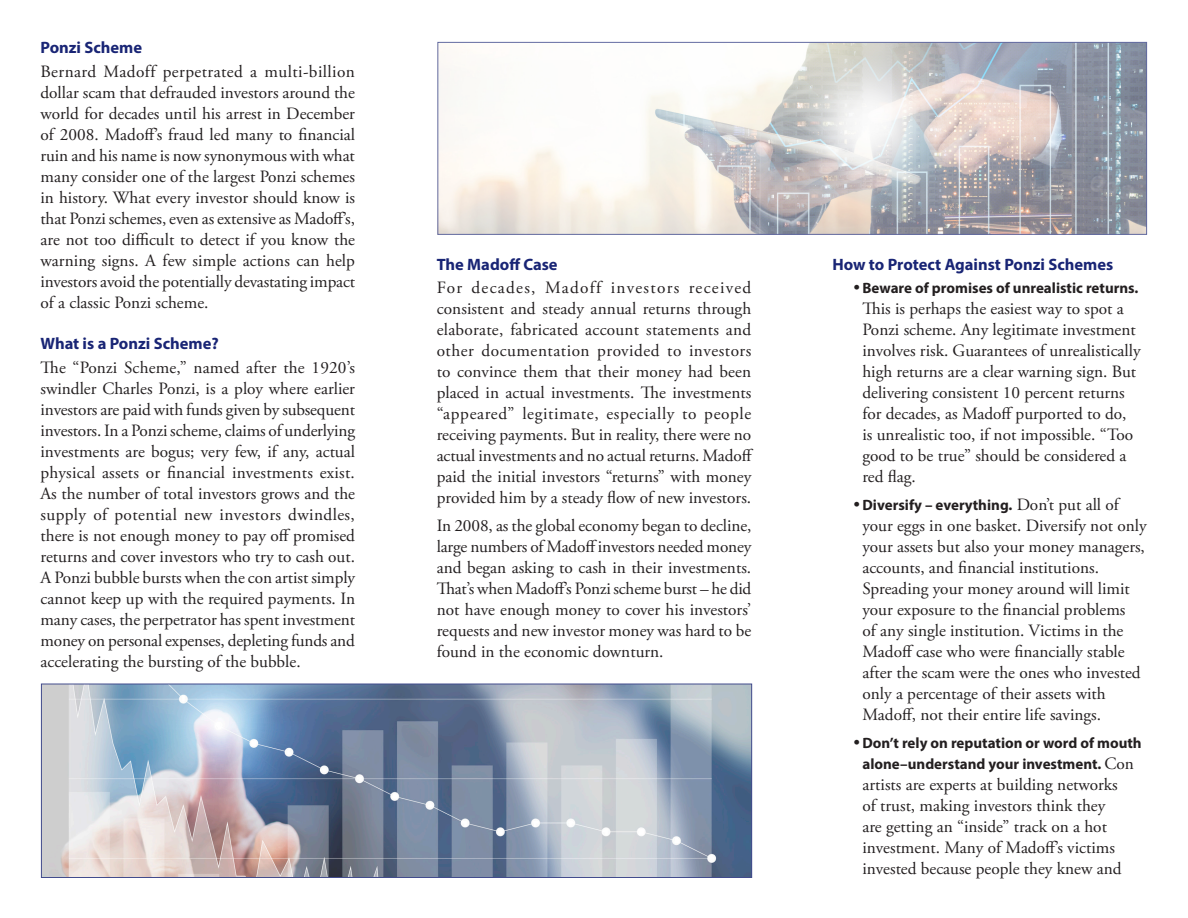
<style>
.page{position:relative;width:1188px;height:918px;background:#fff}
.page>*{position:absolute;margin:0;border:0;box-sizing:border-box;transform-origin:0 0}
.Text{font:17.25px/21px "Adobe Garamond Pro";color:#231f20;text-align:justify}
.Text-2{font:17.25px/21px "Adobe Garamond Pro";letter-spacing:.02em;color:#231f20}
.Head{font:700 16.5px "Myriad Pro";color:#192575}
.t1{font:700 15px/21px "Myriad Pro";color:#231f20;text-align:center}
.s1{font-family:"Adobe Garamond Pro";font-weight:400;font-size:17.25px}
</style>
<div class="page">
<img style="left:43px;top:686px;width:707px;height:190px">
<div style="left:41px;top:684px;width:711px;height:194px;border:1px solid #192575"></div>
<img style="left:439px;top:44px;width:706px;height:189px">
<p class="Head" style="left:40px;top:37px;width:103px">Ponzi Scheme</p>
<p class="Text" style="left:40px;top:61px;width:316px">Bernard Madoff perpetrated a multi-billion dollar scam that defrauded investors around the world for decades until his arrest in December of 2008. Madoff’s fraud led many to financial ruin and his name is now synonymous with what many consider one of the largest Ponzi schemes in history. What every investor should know is that Ponzi schemes, even as extensive as Madoff’s, are not too difficult to detect if you know the warning signs. A few simple actions can help investors avoid the potentially devastating impact of a classic Ponzi scheme.</p>
<p class="Head" style="left:40px;top:333px;width:180px">What is a Ponzi Scheme?</p>
<p class="Text" style="left:40px;top:357px;width:316px">The “Ponzi Scheme,” named after the 1920’s swindler Charles Ponzi, is a ploy where earlier investors are paid with funds given by subsequent investors. In a Ponzi scheme, claims of underlying investments are bogus; very few, if any, actual physical assets or financial investments exist.<br>As the number of total investors grows and the supply of potential new investors dwindles, there is not enough money to pay off promised returns and cover investors who try to cash out.<br>A Ponzi bubble bursts when the con artist simply cannot keep up with the required payments. In many cases, the perpetrator has spent investment money on personal expenses, depleting funds and accelerating the bursting of the bubble.</p>
<p class="Head" style="left:437px;top:253px;width:122px">The Madoff Case</p>
<p class="Text-2" style="left:437px;top:278px;width:318px">For decades, Madoff investors received consistent and steady annual returns through elaborate, fabricated account statements and other documentation provided to investors to convince them that their money had been placed in actual investments. The investments “appeared” legitimate, especially to people receiving payments. But in reality, there were no actual investments and no actual returns. Madoff paid the initial investors “returns” with money provided him by a steady flow of new investors.</p>
<p class="Text" style="left:437px;top:516px;width:316px">In 2008, as the global economy began to decline, large numbers of Madoff investors needed money and began asking to cash in their investments.<br>That’s when Madoff’s Ponzi scheme burst – he did not have enough money to cover his investors’ requests and new investor money was hard to be found in the economic downturn.</p>
<p class="Head" style="left:832px;top:253px;width:282px">How to Protect Against Ponzi Schemes</p>
<p class="t1" style="left:853px;top:277px;width:287px"><span class="s1">•</span> Beware of promises of unrealistic returns.</p>
<p class="Text" style="left:862px;top:299px;width:280px;text-align:left">This is perhaps the easiest way to spot a Ponzi scheme. Any legitimate investment involves risk. Guarantees of unrealistically high returns are a clear warning sign. But delivering consistent 10 percent returns for decades, as Madoff purported to do, is unrealistic too, if not impossible. “Too good to be true” should be considered a red flag.</p>
<p class="t1" style="left:853px;top:494px;width:269px"><span class="s1">•</span>Diversify – everything. <span class="s1">Don’t put all of</span></p>
<p class="Text" style="left:862px;top:516px;width:286px;text-align:left">your eggs in one basket. Diversify not only your assets but also your money managers, accounts, and financial institutions.<br>Spreading your money around will limit your exposure to the financial problems<br>of any single institution. Victims in the Madoff case who were financially stable after the scam were the ones who invested only a percentage of their assets with Madoff, not their entire life savings.</p>
<p class="t1" style="left:853px;top:732px;width:290px"><span class="s1">•</span>Don’t rely on reputation or word of mouth alone–understand your investment. <span class="s1">Con</span></p>
<p class="Text" style="left:862px;top:774px;width:261px;text-align:left">artists are experts at building networks of trust, making investors think they are getting an “inside” track on a hot investment. Many of Madoff’s victims invested because people they knew and</p>
</div>
